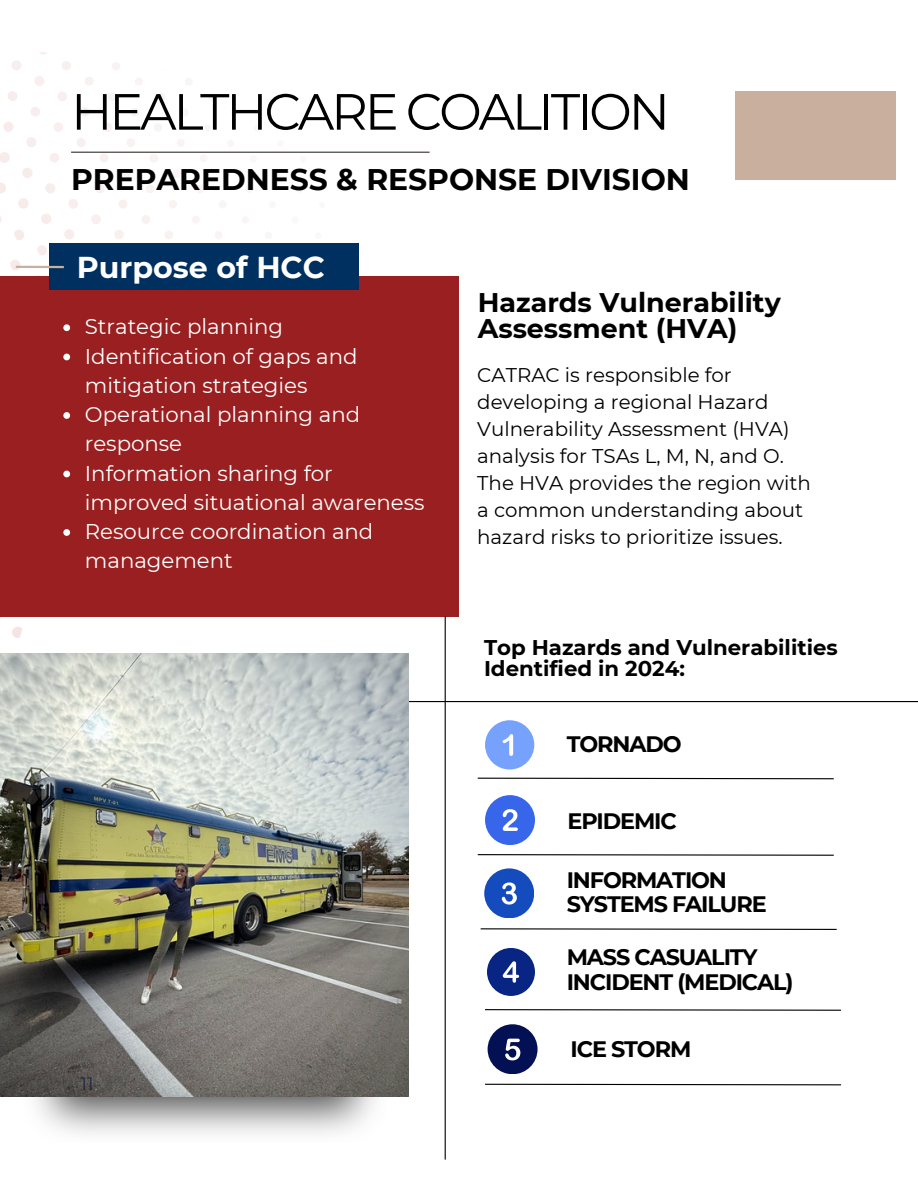
<style>
.page{position:relative;width:918px;height:1188px;background:#fff}
.page>*{position:absolute;margin:0;border:0;box-sizing:border-box;transform-origin:0 0}
.t1{font:50.85px "Montserrat";letter-spacing:-.06em;color:#000}
.t2{font:700 30.15px "Montserrat";color:#fff}
.t3{font:700 29.85px "Montserrat";color:#000}
.t4{font:700 27px/26.1px "Montserrat";color:#000}
.t5{font:700 22.35px/24.8px "Montserrat";letter-spacing:-.05em;color:#000}
.t6{font:21.3px/29.2px "Montserrat";color:#fff}
.t7{font:700 21.3px/21.3px "Montserrat";color:#000}
.t8{font:19.8px/27px "Montserrat";color:#000}
.t9{font:18px "Montserrat";color:#222444}
</style>
<div class="page">
<svg style="left:0;top:52px;width:406px;height:586px"></svg>
<div style="left:0;top:276px;width:459px;height:341px;background:#991f20"></div>
<hr style="left:397px;top:701px;width:521px;height:1px;background:#000">
<hr style="left:445px;top:617px;width:1px;height:543px;background:#000">
<svg style="left:477px;top:777px;width:357px;height:3px"></svg>
<svg style="left:477px;top:854px;width:357px;height:2px"></svg>
<svg style="left:480px;top:928px;width:357px;height:2px"></svg>
<svg style="left:485px;top:1009px;width:356px;height:2px"></svg>
<svg style="left:485px;top:1083px;width:356px;height:3px"></svg>
<div style="left:485px;top:720px;width:49px;height:50px;background:#76a2fd;border-radius:50%"></div>
<svg style="left:503px;top:734px;width:10px;height:22px"></svg>
<div style="left:485px;top:795px;width:50px;height:50px;background:#3766eb;border-radius:50%"></div>
<svg style="left:503px;top:809px;width:15px;height:22px"></svg>
<div style="left:484px;top:868px;width:50px;height:50px;background:#154cbd;border-radius:50%"></div>
<svg style="left:502px;top:882px;width:15px;height:23px"></svg>
<div style="left:487px;top:948px;width:48px;height:48px;background:#082584;border-radius:50%"></div>
<svg style="left:503px;top:961px;width:16px;height:22px"></svg>
<div style="left:488px;top:1024px;width:49px;height:50px;background:#031054;border-radius:50%"></div>
<svg style="left:505px;top:1039px;width:15px;height:21px"></svg>
<hr style="left:71px;top:152px;width:359px;height:1px;background:#36302e">
<div style="left:735px;top:92px;width:161px;height:88px;background:#c9af9e"></div>
<img style="left:0;top:653px;width:409px;height:444px">
<svg style="left:63px;top:324px;width:7px;height:7px"></svg>
<svg style="left:63px;top:354px;width:7px;height:6px"></svg>
<svg style="left:63px;top:412px;width:7px;height:7px"></svg>
<svg style="left:63px;top:471px;width:7px;height:6px"></svg>
<svg style="left:63px;top:529px;width:7px;height:7px"></svg>
<div style="left:49px;top:244px;width:310px;height:46px;background:#003060"></div>
<hr style="left:16px;top:266px;width:48px;height:2px;background:#c9af9e">
<h1 class="t1" style="left:71px;top:80px;width:600px">HEALTHCARE COALITION</h1>
<h3 class="t3" style="left:71px;top:161px;width:620px">PREPAREDNESS &amp; RESPONSE DIVISION</h3>
<h2 class="t2" style="left:77px;top:249px;width:249px">Purpose of HCC</h2>
<p class="t6" style="left:85px;top:312px;width:341px">Strategic planning<br>Identification of gaps and mitigation strategies<br>Operational planning and response<br>Information sharing for improved situational awareness<br>Resource coordination and management</p>
<p class="t9" style="left:81px;top:1072px;width:14px">11</p>
<h3 class="t4" style="left:478px;top:289px;width:305px">Hazards Vulnerability<br>Assessment (HVA)</h3>
<p class="t8" style="left:477px;top:361px;width:335px">CATRAC is responsible for developing a regional Hazard<br>Vulnerability Assessment (HVA) analysis for TSAs L, M, N, and O.<br>The HVA provides the region with a common understanding about hazard risks to prioritize issues.</p>
<p class="t7" style="left:484px;top:636px;width:355px">Top Hazards and Vulnerabilities<br>Identified in 2024:</p>
<p class="t5" style="left:567px;top:732px;width:116px">TORNADO</p>
<p class="t5" style="left:568px;top:809px;width:111px">EPIDEMIC</p>
<p class="t5" style="left:567px;top:867px;width:201px">INFORMATION<br>SYSTEMS FAILURE</p>
<p class="t5" style="left:567px;top:945px;width:228px">MASS CASUALITY<br>INCIDENT (MEDICAL)</p>
<p class="t5" style="left:571px;top:1036px;width:122px">ICE STORM</p>
</div>
